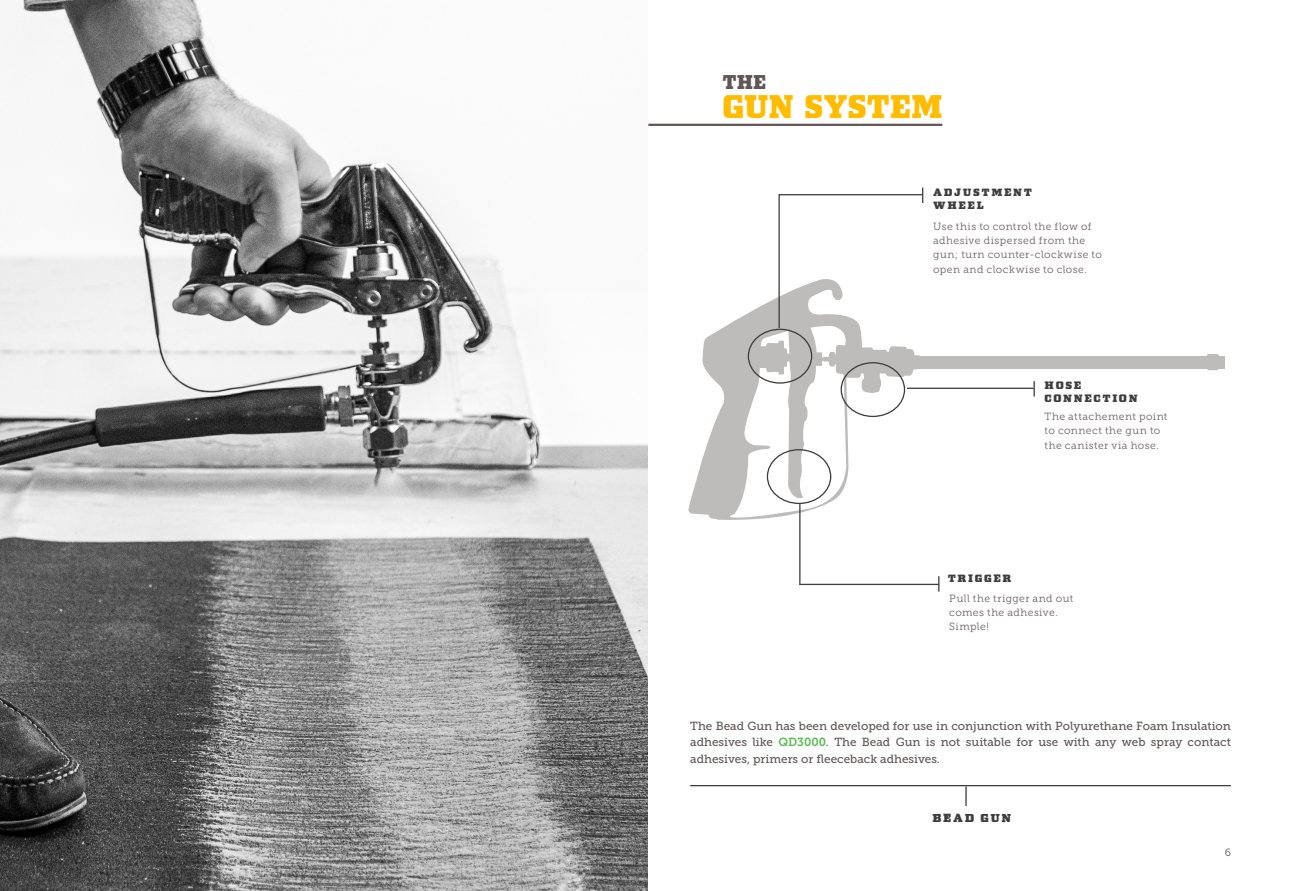
<style>
.page{position:relative;width:1296px;height:891px;background:#fff}
.page>*{position:absolute;margin:0;border:0;box-sizing:border-box;transform-origin:0 0}
.t1{font:32.55px "LTC Square Face Small Caps";letter-spacing:-.005em;color:#ffbc00}
.t2{font:19.8px "LTC Square Face Small Caps";color:#605656}
.t3{font:14.25px "LTC Square Face Small Caps";letter-spacing:.11em;color:#3e3e3f}
.t4{font:13.05px "LTC Square Face Small Caps";letter-spacing:.115em;color:#3e3e3f}
.t5{font:11.7px/16.5px "Museo Slab 500";color:#605656;text-align:justify}
.t6{font:10.5px/14.4px "Museo Slab 300";letter-spacing:.04em;color:#6a6161}
.t7{font:10.5px "Museo Slab 300";color:#605656}
.Body_Text{font:7.05px "Museo 900";color:#3e3e3f}
.s1{font-family:"Museo Slab 700";color:#5ebc53}
</style>
<div class="page">
<img style="left:0;top:0;width:648px;height:891px">
<hr style="left:648px;top:124px;width:294px;height:2px;background:#605656">
<svg style="left:965px;top:787px;width:2px;height:19px"></svg>
<div style="left:914px;top:356px;width:311px;height:12px;background:#bdbcba"></div>
<svg style="left:689px;top:279px;width:232px;height:241px"></svg>
<div style="left:1207px;top:354px;width:12px;height:16px;background:#bdbcba;border-radius:3px"></div>
<hr style="left:779px;top:194px;width:143px;height:1px;background:#3e3e3f">
<svg style="left:922px;top:188px;width:1px;height:15px"></svg>
<hr style="left:779px;top:194px;width:1px;height:134px;background:#3e3e3f">
<div style="left:748px;top:329px;width:64px;height:55px;border:1px solid #3e3e3f;border-radius:50%"></div>
<hr style="left:799px;top:584px;width:140px;height:1px;background:#3e3e3f">
<svg style="left:938px;top:576px;width:1px;height:16px"></svg>
<hr style="left:799px;top:504px;width:2px;height:81px;background:#3e3e3f">
<div style="left:767px;top:449px;width:64px;height:55px;border:1px solid #3e3e3f;border-radius:50%"></div>
<hr style="left:907px;top:388px;width:127px;height:1px;background:#3e3e3f">
<div style="left:841px;top:362px;width:64px;height:55px;border:1px solid #3e3e3f;border-radius:50%"></div>
<svg style="left:1034px;top:381px;width:1px;height:16px"></svg>
<hr style="left:690px;top:785px;width:541px;height:1px;background:#3e3e3f">
<p class="t2" style="left:722px;top:72px;width:44px">THE</p>
<p class="t1" style="left:722px;top:89px;width:222px">GUN SYSTEM</p>
<p class="t4" style="left:933px;top:184px;width:101px">adjustment</p>
<p class="t4" style="left:933px;top:197px;width:52px">wheel</p>
<p class="t6" style="left:933px;top:219px;width:170px">Use this to control the flow of adhesive dispersed from the gun; turn counter-clockwise to open and clockwise to close.</p>
<p class="t4" style="left:1045px;top:377px;width:38px">hose</p>
<p class="t4" style="left:1045px;top:390px;width:95px">connection</p>
<p class="t6" style="left:1045px;top:409px;width:124px">The attachement point to connect the gun to the canister via hose.</p>
<p class="t4" style="left:948px;top:571px;width:65px">trigger</p>
<p class="t6" style="left:949px;top:591px;width:126px">Pull the trigger and out comes the adhesive.<br>Simple!</p>
<p class="t5" style="left:690px;top:717px;width:542px">The Bead Gun has been developed for use in conjunction with Polyurethane Foam Insulation adhesives like <span class="s1">QD3000</span>. The Bead Gun is not suitable for use with any web spray contact adhesives, primers or fleeceback adhesives.</p>
<p class="t3" style="left:932px;top:809px;width:81px">bead gun</p>
<p class="Body_Text" style="left:945px;top:813px;width:7px">®</p>
<p class="t7" style="left:1225px;top:847px;width:8px">6</p>
</div>
